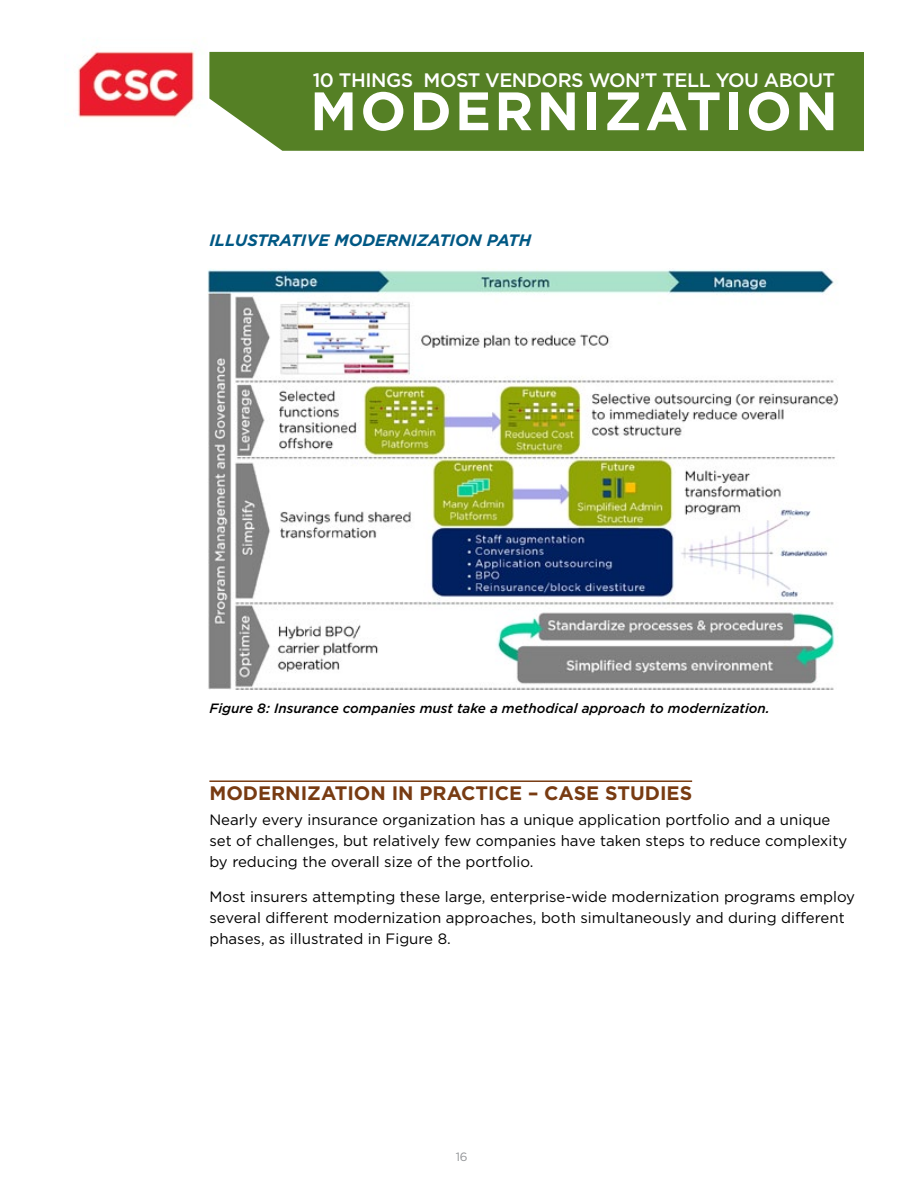
<style>
.page{position:relative;width:918px;height:1188px;background:#fff}
.page>*{position:absolute;margin:0;border:0;box-sizing:border-box;transform-origin:0 0}
.t1{font:700 54px "Gotham";letter-spacing:.06em;color:#fff}
.t2{font:500 19.5px "Gotham";letter-spacing:-.025em;color:#fff}
.subhead{font:700 19.5px "Gotham";color:#783b12}
.figurehead{font:italic 700 16.5px "Gotham";color:#005884}
.BODY_text{font:15px/21px "Gotham";color:#000}
.Figure{font:italic 500 13.5px "Gotham";color:#000}
.t3{font:12px "Gotham";color:#939598}
</style>
<div class="page">
<img style="left:77px;top:51px;width:118px;height:67px">
<div style="left:209px;top:52px;width:655px;height:99px;background:#558025"></div>
<hr style="left:209px;top:780px;width:483px;height:2px;background:#783b12">
<img style="left:208px;top:269px;width:630px;height:420px">
<h2 class="t2" style="left:313px;top:67px;width:524px">10 THINGS MOST VENDORS WON’T TELL YOU ABOUT</h2>
<h1 class="t1" style="left:310px;top:75px;width:529px">MODERNIZATION</h1>
<p class="figurehead" style="left:209px;top:230px;width:323px">ILLUSTRATIVE MODERNIZATION PATH</p>
<p class="Figure" style="left:209px;top:699px;width:562px">Figure 8: Insurance companies must take a methodical approach to modernization.</p>
<p class="subhead" style="left:209px;top:780px;width:484px">MODERNIZATION IN PRACTICE – CASE STUDIES</p>
<p class="BODY_text" style="left:209px;top:809px;width:639px">Nearly every insurance organization has a unique application portfolio and a unique set of challenges, but relatively few companies have taken steps to reduce complexity by reducing the overall size of the portfolio.</p>
<p class="BODY_text" style="left:209px;top:886px;width:647px">Most insurers attempting these large, enterprise-wide modernization programs employ several different modernization approaches, both simultaneously and during different phases, as illustrated in Figure 8.</p>
<p class="t3" style="left:456px;top:1149px;width:14px">16</p>
</div>
